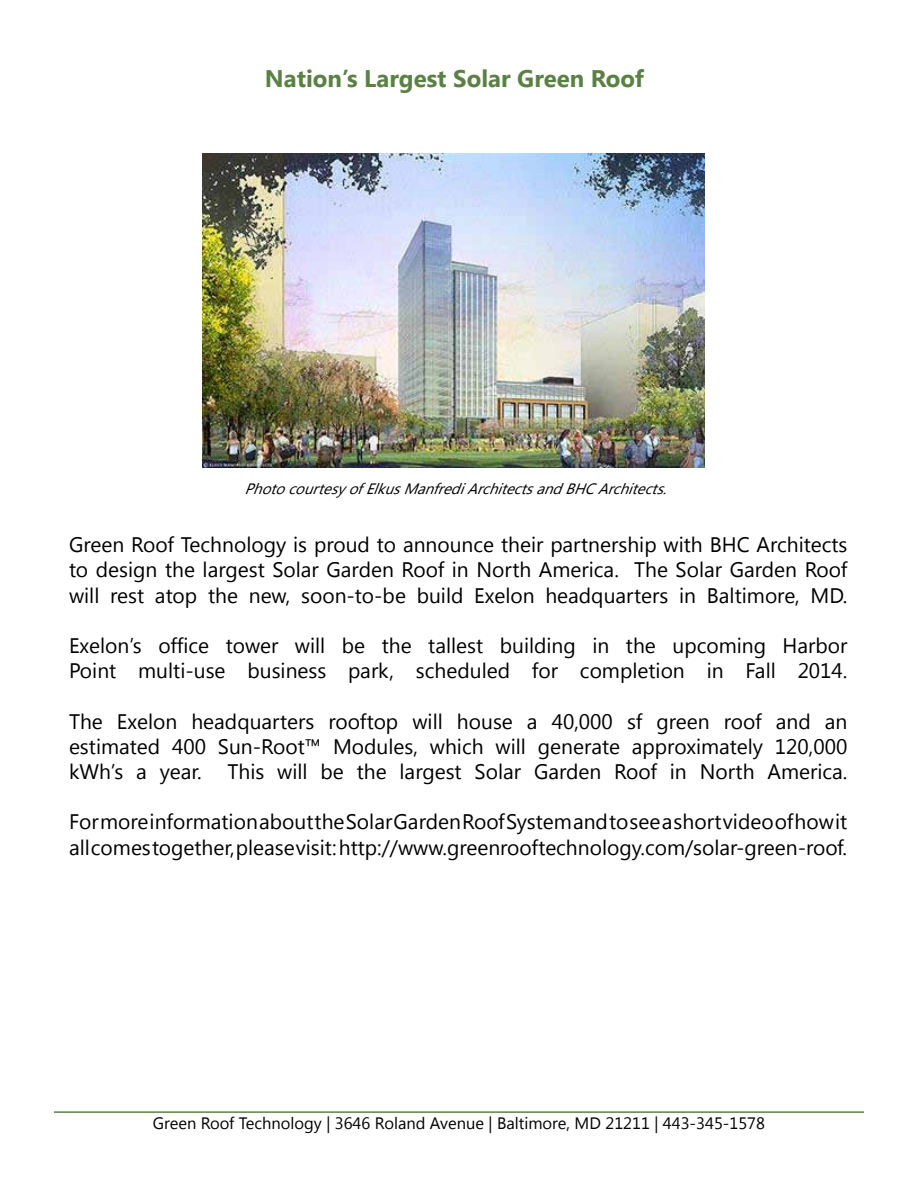
<style>
.page{position:relative;width:918px;height:1188px;background:#fff}
.page>*{position:absolute;margin:0;border:0;box-sizing:border-box;transform-origin:0 0}
.t1{font:700 24px "Segoe UI";color:#5a8143}
.t2{font:21px/25.2px "Segoe UI";color:#000;text-align:justify}
.t3{font:16.5px "Segoe UI";color:#000}
.t4{font:italic 15px "Segoe UI";color:#000}
</style>
<div class="page">
<hr style="left:54px;top:1111px;width:810px;height:2px;background:#5a8143">
<img style="left:203px;top:153px;width:502px;height:315px">
<p class="t1" style="left:265px;top:61px;width:381px">Nation’s Largest Solar Green Roof</p>
<p class="t4" style="left:244px;top:478px;width:431px">PhotocourtesyofElkusManfrediArchitectsandBHCArchitects.</p>
<p class="t2" style="left:69px;top:531px;width:780px">Green Roof Technology is proud to announce their partnership with BHC Architects to design the largest Solar Garden Roof in North America. The Solar Garden Roof will rest atop the new, soon-to-be build Exelon headquarters in Baltimore, MD.</p>
<p class="t2" style="left:69px;top:632px;width:780px">Exelon’s office tower will be the tallest building in the upcoming Harbor<br>Point multi-use business park, scheduled for completion in Fall 2014.</p>
<p class="t2" style="left:69px;top:708px;width:780px">The Exelon headquarters rooftop will house a 40,000 sf green roof and an estimated 400 Sun-Root™ Modules, which will generate approximately 120,000 kWh’s a year. This will be the largest Solar Garden Roof in North America.</p>
<p class="t2" style="left:69px;top:809px;width:780px">For more information about the Solar Garden Roof System and to see a short video of how it all comes together, please visit: http://www.greenrooftechnology.com/solar-green-roof.</p>
<p class="t3" style="left:153px;top:1111px;width:614px">Green Roof Technology | 3646 Roland Avenue | Baltimore, MD 21211 | 443-345-1578</p>
</div>
